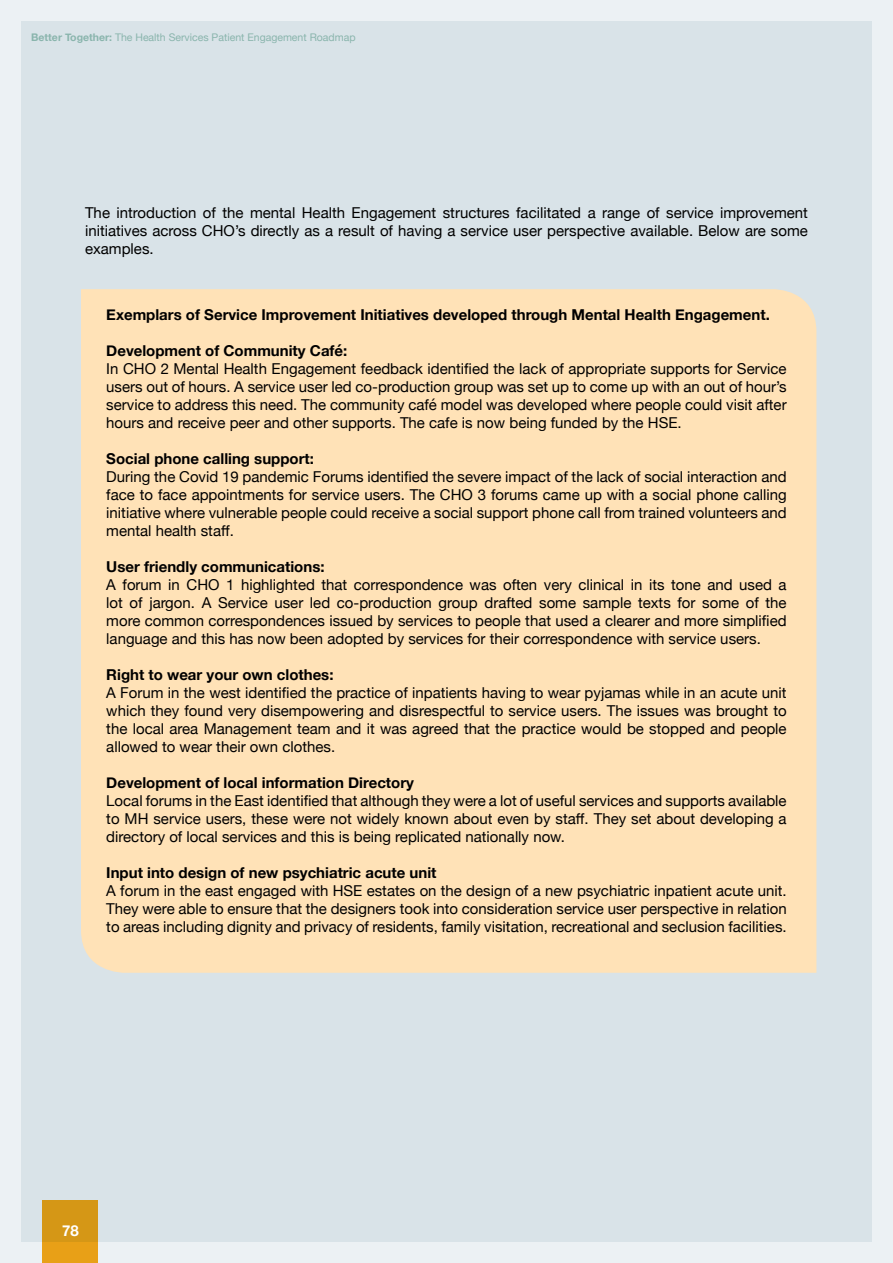
<style>
.page{position:relative;width:893px;height:1263px;background:#ecf1f4}
.page>*{position:absolute;margin:0;border:0;box-sizing:border-box;transform-origin:0 0}
.t1{font:15px/18px "Helvetica Neue";color:#000;text-align:justify}
.t2{font:700 15px "Helvetica Neue";color:#000}
.t3{font:700 15px "Helvetica Neue";color:#fff}
.t4{font:10.5px "Helvetica Neue";color:#8ab5ad}
.s1{font-weight:700}
</style>
<div class="page">
<div style="left:21px;top:21px;width:851px;height:1221px;background:#d9e3e8"></div>
<div style="left:43px;top:1200px;width:55px;height:63px;background:linear-gradient(to right,#db9a16,#db9a16)"></div>
<div style="left:81px;top:289px;width:735px;height:684px;background:#ffe2b7"></div>
<p class="t4" style="left:31px;top:29px;width:326px"><span class="s1">Better Together:</span> The Health Services Patient Engagement Roadmap</p>
<p class="t1" style="left:85px;top:205px;width:724px">The introduction of the mental Health Engagement structures facilitated a range of service improvement initiatives across CHO’s directly as a result of having a service user perspective available. Below are some examples.</p>
<p class="t2" style="left:106px;top:303px;width:665px">Exemplars of Service Improvement Initiatives developed through Mental Health Engagement.</p>
<p class="t2" style="left:106px;top:339px;width:243px">Development of Community Café:</p>
<p class="t1" style="left:106px;top:360px;width:682px">In CHO 2 Mental Health Engagement feedback identified the lack of appropriate supports for Service users out of hours. A service user led co-production group was set up to come up with an out of hour’s service to address this need. The community café model was developed where people could visit after hours and receive peer and other supports. The cafe is now being funded by the HSE.</p>
<p class="t2" style="left:106px;top:447px;width:209px">Social phone calling support:</p>
<p class="t1" style="left:106px;top:468px;width:682px">During the Covid 19 pandemic Forums identified the severe impact of the lack of social interaction and face to face appointments for service users. The CHO 3 forums came up with a social phone calling initiative where vulnerable people could receive a social support phone call from trained volunteers and mental health staff.</p>
<p class="t2" style="left:106px;top:555px;width:220px">User friendly communications:</p>
<p class="t1" style="left:106px;top:576px;width:682px">A forum in CHO 1 highlighted that correspondence was often very clinical in its tone and used a lot of jargon. A Service user led co-production group drafted some sample texts for some of the more common correspondences issued by services to people that used a clearer and more simplified language and this has now been adopted by services for their correspondence with service users.</p>
<p class="t2" style="left:106px;top:663px;width:229px">Right to wear your own clothes:</p>
<p class="t1" style="left:106px;top:684px;width:682px">A Forum in the west identified the practice of inpatients having to wear pyjamas while in an acute unit which they found very disempowering and disrespectful to service users. The issues was brought to the local area Management team and it was agreed that the practice would be stopped and people allowed to wear their own clothes.</p>
<p class="t2" style="left:106px;top:771px;width:309px">Development of local information Directory</p>
<p class="t1" style="left:106px;top:792px;width:682px">Local forums in the East identified that although they were a lot of useful services and supports available to MH service users, these were not widely known about even by staff. They set about developing a directory of local services and this is being replicated nationally now.</p>
<p class="t2" style="left:106px;top:861px;width:332px">Input into design of new psychiatric acute unit</p>
<p class="t1" style="left:106px;top:882px;width:682px">A forum in the east engaged with HSE estates on the design of a new psychiatric inpatient acute unit.<br>They were able to ensure that the designers took into consideration service user perspective in relation to areas including dignity and privacy of residents, family visitation, recreational and seclusion facilities.</p>
<p class="t3" style="left:62px;top:1219px;width:18px">78</p>
</div>
